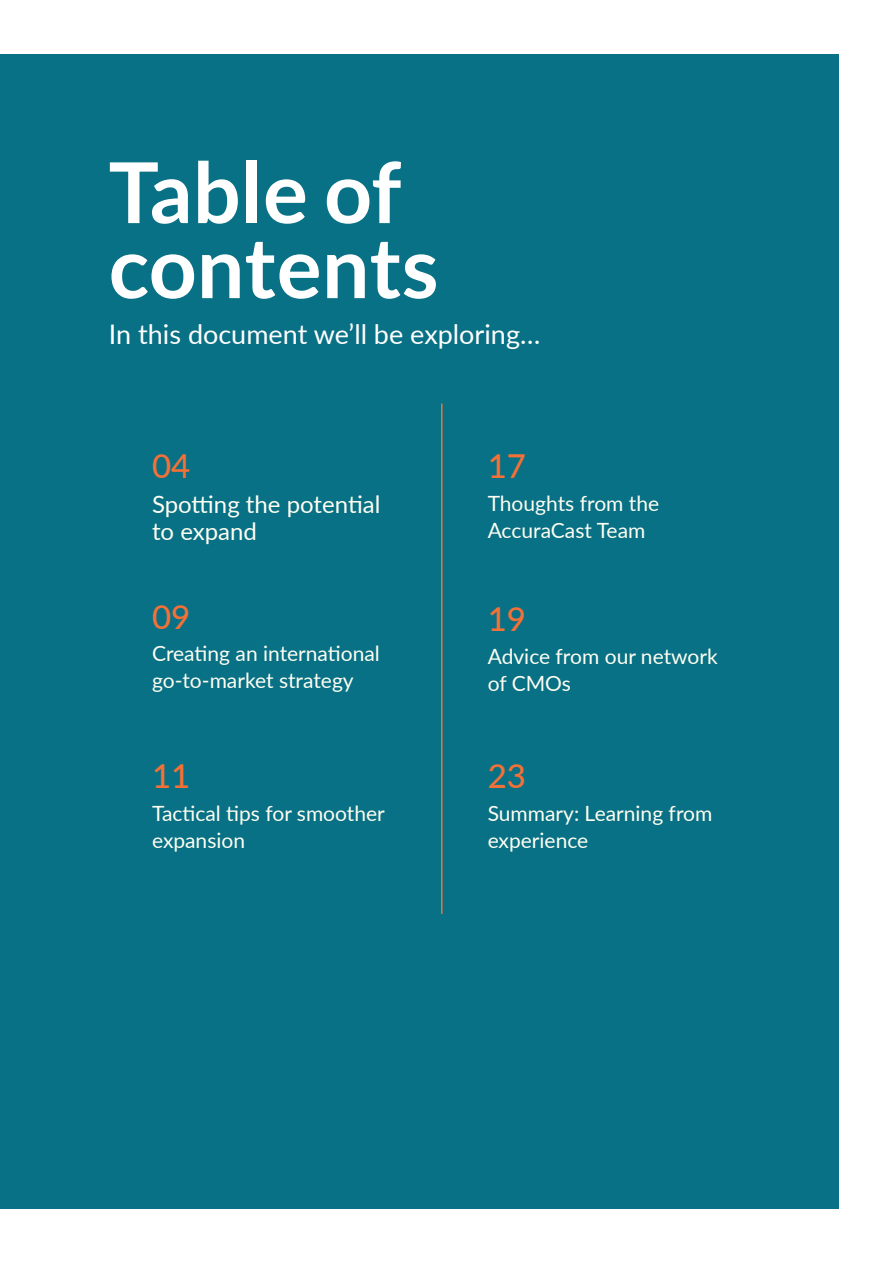
<style>
.page{position:relative;width:893px;height:1263px;background:#fff}
.page>*{position:absolute;margin:0;border:0;box-sizing:border-box;transform-origin:0 0}
.t1{font:700 84px/75px "Lato";color:#fff}
.t2{font:500 33px "Lato";color:#f37036}
.t3{font:27px "Lato";color:#fff}
.t4{font:24px/27px "Lato";color:#fffef2}
.t5{font:21px/27px "Lato";color:#fffef2}
</style>
<div class="page">
<div style="left:0;top:54px;width:839px;height:1155px;background:#087186"></div>
<hr style="left:441px;top:404px;width:1px;height:510px;background:#f37036">
<h1 class="t1" style="left:109px;top:154px;width:331px">Table of contents</h1>
<p class="t3" style="left:109px;top:314px;width:433px">In this document we’ll be exploring…</p>
<h2 class="t2" style="left:152px;top:442px;width:40px">04</h2>
<p class="t4" style="left:152px;top:490px;width:230px">Spotting the potential to expand</p>
<h2 class="t2" style="left:152px;top:593px;width:40px">09</h2>
<p class="t5" style="left:152px;top:639px;width:229px">Creating an international go-to-market strategy</p>
<h2 class="t2" style="left:152px;top:752px;width:40px">11</h2>
<p class="t5" style="left:152px;top:798px;width:234px">Tactical tips for smoother expansion</p>
<h2 class="t2" style="left:488px;top:442px;width:40px">17</h2>
<p class="t5" style="left:488px;top:489px;width:173px">Thoughts from the<br>AccuraCast Team</p>
<h2 class="t2" style="left:488px;top:595px;width:40px">19</h2>
<p class="t5" style="left:488px;top:642px;width:232px">Advice from our network of CMOs</p>
<h2 class="t2" style="left:488px;top:752px;width:40px">23</h2>
<p class="t5" style="left:488px;top:798px;width:226px">Summary: Learning from experience</p>
</div>
